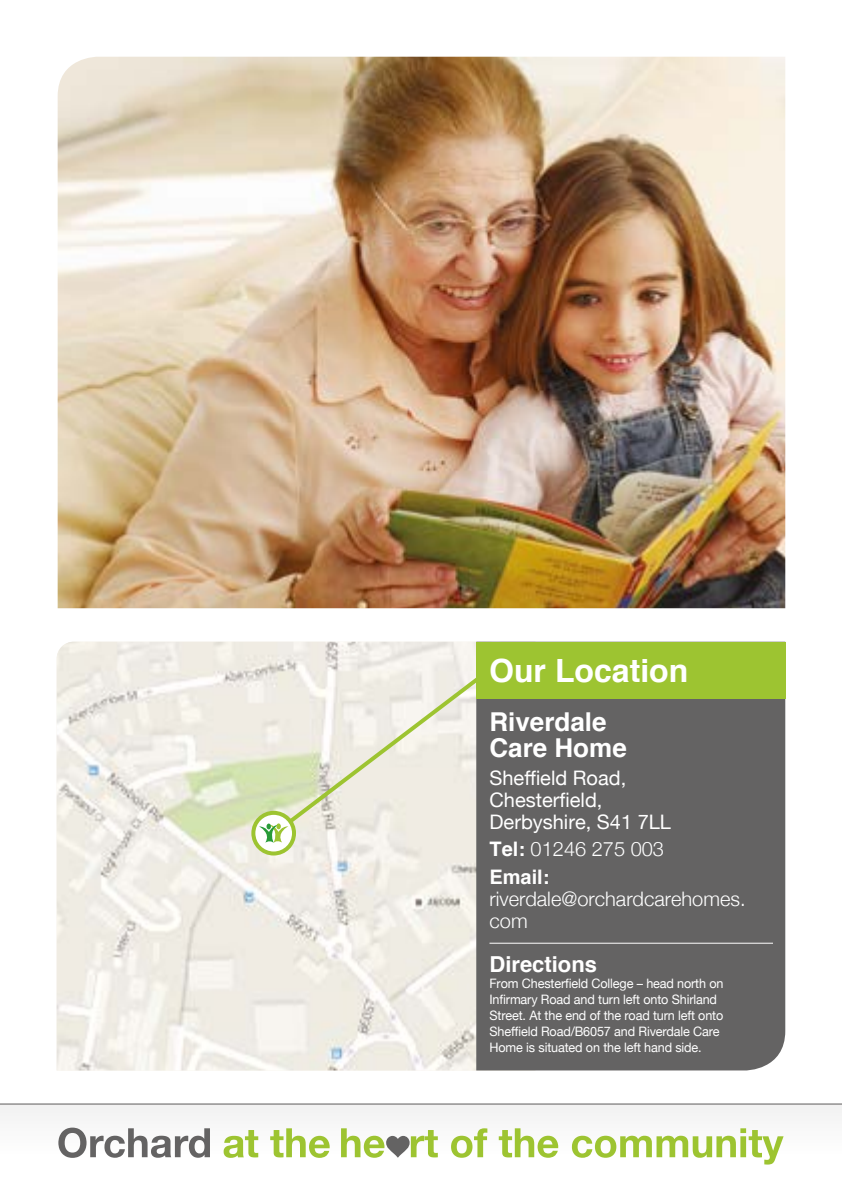
<style>
.page{position:relative;width:842px;height:1191px;background:#fff}
.page>*{position:absolute;margin:0;border:0;box-sizing:border-box;transform-origin:0 0}
.t1{font:700 32px "Helvetica";color:#fff}
.t2{font:700 26px/26px "Helvetica";color:#fff}
.t3{font:700 22px "Helvetica";color:#fff}
.t4{font:300 20px/22px "Helvetica Neue";color:#fff}
.t5{font:20px/22px "Helvetica Neue";color:#fff}
.t6{font:700 20px "Helvetica";color:#fff}
.t7{font:13px/16px "Helvetica Neue";letter-spacing:-.01em;color:#fff}
.s1{font-family:"Helvetica";font-weight:700}
</style>
<div class="page">
<img style="left:57px;top:641px;width:419px;height:429px">
<svg style="left:253px;top:813px;width:41px;height:40px"></svg>
<div style="left:251px;top:811px;width:45px;height:44px;border:4px solid #9dc431;border-radius:50%"></div>
<svg style="left:259px;top:664px;width:217px;height:179px"></svg>
<div style="left:476px;top:698px;width:309px;height:372px;background:#646363"></div>
<hr style="left:489px;top:942px;width:284px;height:1px;background:#fff">
<div style="left:476px;top:641px;width:309px;height:57px;background:#9dc431"></div>
<div style="left:0;top:1103px;width:842px;height:88px;background:linear-gradient(to right,#fafafa,#fafafa)"></div>
<hr style="left:0;top:1103px;width:842px;height:1px;background:#646363">
<svg style="left:572px;top:1128px;width:212px;height:36px"></svg>
<svg style="left:58px;top:1127px;width:152px;height:30px"></svg>
<svg style="left:499px;top:1128px;width:59px;height:29px"></svg>
<svg style="left:451px;top:1128px;width:36px;height:29px"></svg>
<svg style="left:341px;top:1128px;width:97px;height:29px"></svg>
<svg style="left:224px;top:1130px;width:34px;height:27px"></svg>
<svg style="left:270px;top:1128px;width:60px;height:29px"></svg>
<img style="left:58px;top:57px;width:727px;height:551px">
<h1 class="t1" style="left:489px;top:645px;width:201px">Our Location</h1>
<h2 class="t2" style="left:489px;top:709px;width:139px">Riverdale<br>Care Home</h2>
<h3 class="t5" style="left:489px;top:767px;width:183px">Sheffield Road,<br>Chesterfield,<br>Derbyshire, S41 7LL</h3>
<h3 class="t4" style="left:489px;top:836px;width:176px"><span class="s1">Tel:</span> 01246 275 003</h3>
<h3 class="t6" style="left:489px;top:861px;width:62px">Email:</h3>
<h3 class="t4" style="left:489px;top:886px;width:258px">riverdale@orchardcarehomes. com</h3>
<h3 class="t3" style="left:489px;top:946px;width:109px">Directions</h3>
<p class="t7" style="left:489px;top:976px;width:236px">From Chesterfield College – head north on Infirmary Road and turn left onto Shirland Street. At the end of the road turn left onto Sheffield Road/B6057 and Riverdale Care Home is situated on the left hand side.</p>
</div>
